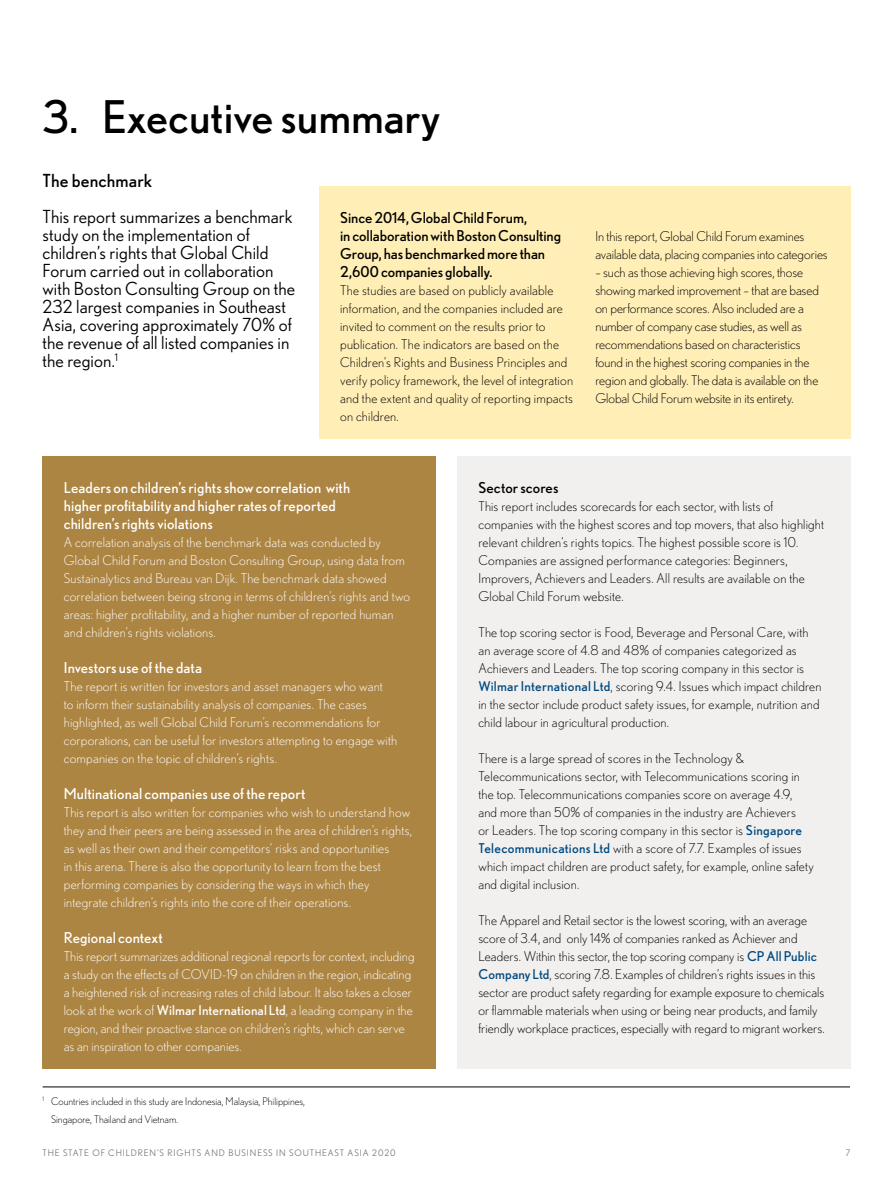
<style>
.page{position:relative;width:893px;height:1191px;background:#fff}
.page>*{position:absolute;margin:0;border:0;box-sizing:border-box;transform-origin:0 0}
.t1{font:45px "Nobel";color:#000}
.t2{font:18px/18px "Nobel";letter-spacing:.005em;color:#000}
.t3{font:18px "Nobel";letter-spacing:.01em;color:#000}
.t4{font:15px/18px "Nobel";letter-spacing:.005em;color:#fff}
.t5{font:15px/18px "Nobel";letter-spacing:-.005em;color:#000}
.t6{font:300 13.5px/18px "Nobel";letter-spacing:.01em;color:#000}
.t7{font:300 13.5px/18px "Nobel";letter-spacing:.01em;color:#fff}
.t8{font:300 10.5px/18px "Nobel";color:#000}
.t9{font:9px "Nobel";letter-spacing:.1em;color:#75787b}
.s1{font-weight:400}
.s2{font-weight:400;color:#00497f}
</style>
<div class="page">
<div style="left:319px;top:187px;width:531px;height:252px;background:#ffeeb5"></div>
<div style="left:43px;top:457px;width:393px;height:612px;background:#ad8543"></div>
<div style="left:457px;top:457px;width:393px;height:612px;background:#f1f0ef"></div>
<hr style="left:43px;top:1086px;width:807px;height:1px;background:#000">
<h1 class="t1" style="left:43px;top:90px;width:399px">3. Executive summary</h1>
<h2 class="t3" style="left:43px;top:170px;width:111px">The benchmark</h2>
<p class="t2" style="left:43px;top:207px;width:254px">This report summarizes a benchmark study on the implementation of children’s rights that Global Child<br>Forum carried out in collaboration with Boston Consulting Group on the<br>232 largest companies in Southeast<br>Asia, covering approximately 70% of the revenue of all listed companies in the region.<sup>1</sup></p>
<p class="t5" style="left:340px;top:208px;width:222px">Since 2014, Global Child Forum,<br>in collaboration with Boston Consulting Group, has benchmarked more than 2,600 companies globally.</p>
<p class="t6" style="left:340px;top:281px;width:234px">The studies are based on publicly available information, and the companies included are invited to comment on the results prior to publication. The indicators are based on the Children’s Rights and Business Principles and verify policy framework, the level of integration and the extent and quality of reporting impacts on children.</p>
<p class="t6" style="left:595px;top:227px;width:234px">In this report, Global Child Forum examines available data, placing companies into categories</p>
<p class="t6" style="left:595px;top:263px;width:225px">– such as those achieving high scores, those showing marked improvement – that are based on performance scores. Also included are a number of company case studies, as well as recommendations based on characteristics found in the highest scoring companies in the region and globally. The data is available on the Global Child Forum website in its entirety.</p>
<p class="t4" style="left:64px;top:478px;width:288px">Leaders on children’s rights show correlation with higher profitability and higher rates of reported children’s rights violations</p>
<p class="t7" style="left:64px;top:533px;width:348px">A correlation analysis of the benchmark data was conducted by Global Child Forum and Boston Consulting Group, using data from Sustainalytics and Bureau van Dijk. The benchmark data showed correlation between being strong in terms of children’s rights and two areas: higher profitability, and a higher number of reported human and children’s rights violations.</p>
<p class="t4" style="left:64px;top:658px;width:140px">Investors use of the data</p>
<p class="t7" style="left:64px;top:677px;width:335px">The report is written for investors and asset managers who want<br>to inform their sustainability analysis of companies. The cases highlighted, as well Global Child Forum’s recommendations for corporations, can be useful for investors attempting to engage with companies on the topic of children’s rights.</p>
<p class="t4" style="left:64px;top:784px;width:243px">Multinational companies use of the report</p>
<p class="t7" style="left:64px;top:803px;width:350px">This report is also written for companies who wish to understand how they and their peers are being assessed in the area of children’s rights, as well as their own and their competitors’ risks and opportunities<br>in this arena. There is also the opportunity to learn from the best performing companies by considering the ways in which they integrate children’s rights into the core of their operations.</p>
<p class="t4" style="left:64px;top:928px;width:100px">Regional context</p>
<p class="t7" style="left:64px;top:947px;width:352px">This report summarizes additional regional reports for context, including a study on the effects of COVID-19 on children in the region, indicating a heightened risk of increasing rates of child labour. It also takes a closer look at the work of <span class="s1">Wilmar International Ltd</span>, a leading company in the region, and their proactive stance on children’s rights, which can serve as an inspiration to other companies.</p>
<p class="t8" style="left:51px;top:1092px;width:255px;text-indent:-9px"><sup>1</sup> Countries included in this study are Indonesia, Malaysia, Philippines,<br>Singapore, Thailand and Vietnam.</p>
<p class="t5" style="left:478px;top:478px;width:82px">Sector scores</p>
<p class="t6" style="left:478px;top:497px;width:347px">This report includes scorecards for each sector, with lists of companies with the highest scores and top movers, that also highlight relevant children’s rights topics. The highest possible score is 10.<br>Companies are assigned performance categories: Beginners, Improvers, Achievers and Leaders. All results are available on the Global Child Forum website.</p>
<p class="t6" style="left:478px;top:623px;width:345px">The top scoring sector is Food, Beverage and Personal Care, with an average score of 4.8 and 48% of companies categorized as Achievers and Leaders. The top scoring company in this sector is <span class="s2">Wilmar International Ltd</span>, scoring 9.4. Issues which impact children in the sector include product safety issues, for example, nutrition and child labour in agricultural production.</p>
<p class="t6" style="left:478px;top:749px;width:337px">There is a large spread of scores in the Technology &amp; Telecommunications sector, with Telecommunications scoring in the top. Telecommunications companies score on average 4.9, and more than 50% of companies in the industry are Achievers<br>or Leaders. The top scoring company in this sector is <span class="s2">Singapore Telecommunications Ltd</span> with a score of 7.7. Examples of issues which impact children are product safety, for example, online safety and digital inclusion.</p>
<p class="t6" style="left:478px;top:910px;width:348px">The Apparel and Retail sector is the lowest scoring, with an average score of 3.4, and only 14% of companies ranked as Achiever and Leaders. Within this sector, the top scoring company is <span class="s2">CP All Public Company Ltd</span>, scoring 7.8. Examples of children’s rights issues in this sector are product safety regarding for example exposure to chemicals or flammable materials when using or being near products, and family friendly workplace practices, especially with regard to migrant workers.</p>
<p class="t9" style="left:43px;top:1147px;width:355px">THE STATE OF CHILDREN’S RIGHTS AND BUSINESS IN SOUTHEAST ASIA 2020</p>
<p class="t9" style="left:846px;top:1147px;width:6px">7</p>
</div>
